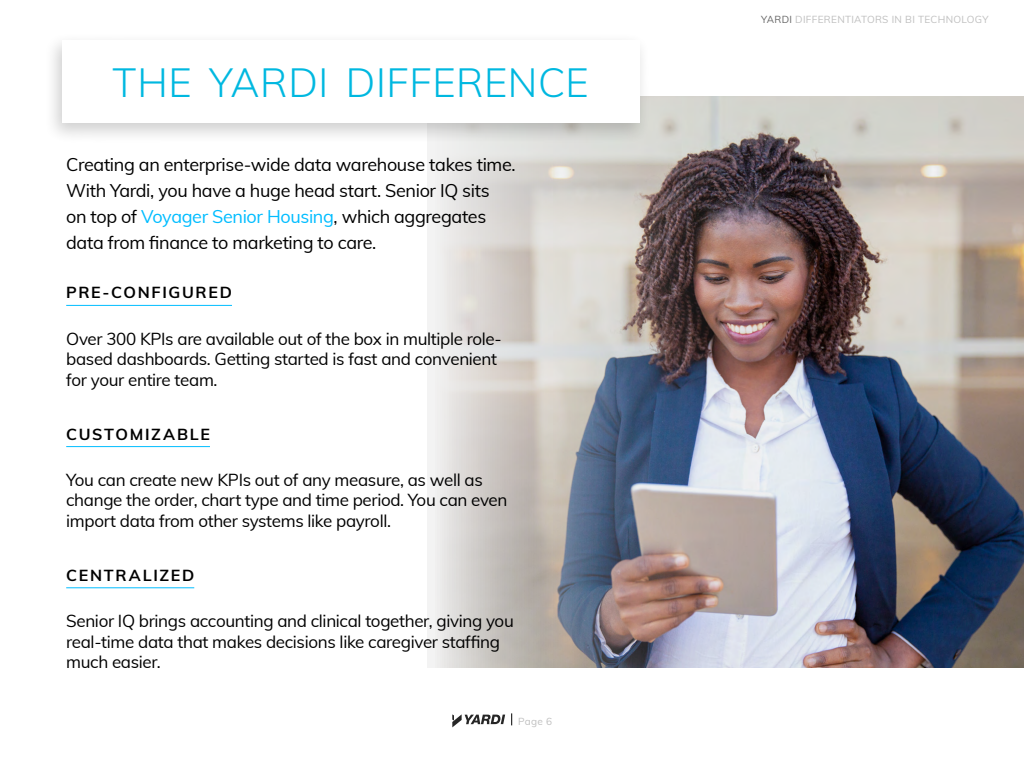
<style>
.page{position:relative;width:1024px;height:768px;background:#fff}
.page>*{position:absolute;margin:0;border:0;box-sizing:border-box;transform-origin:0 0}
.t1{font:300 39.9px "Muli";letter-spacing:.015em;color:#00b8e0}
.t2{font:18px/26px "Muli";letter-spacing:-.02em;color:#000}
.t3{font:17px/20.4px "Muli";letter-spacing:-.02em;color:#000}
.t4{font:700 16px "Muli";letter-spacing:.105em;color:#000}
.t5{font:10px "Muli";letter-spacing:.03em;color:#bfbfbf}
.s1{color:#00bdff}
.s2{color:#666}
</style>
<div class="page">
<svg style="left:452px;top:714px;width:53px;height:13px"></svg>
<svg style="left:511px;top:713px;width:1px;height:12px"></svg>
<hr style="left:66px;top:305px;width:166px;height:1px;background:#00bdff">
<hr style="left:66px;top:446px;width:144px;height:1px;background:#00bdff">
<hr style="left:66px;top:587px;width:128px;height:1px;background:#00bdff">
<img style="left:427px;top:96px;width:597px;height:572px">
<div style="left:43px;top:32px;width:607px;height:112px;background:#000;opacity:.19"></div>
<div style="left:62px;top:40px;width:578px;height:83px;background:#fff"></div>
<h1 class="t1" style="left:112px;top:54px;width:478px">THE YARDI DIFFERENCE</h1>
<p class="t2" style="left:66px;top:151px;width:451px">Creating an enterprise-wide data warehouse takes time.<br>With Yardi, you have a huge head start. Senior IQ sits<br>on top of <span class="s1">Voyager Senior Housing</span>, which aggregates data from finance to marketing to care.</p>
<p class="t4" style="left:66px;top:281px;width:167px">PRE-CONFIGURED</p>
<p class="t3" style="left:66px;top:328px;width:437px">Over 300 KPIs are available out of the box in multiple role&shy;based dashboards. Getting started is fast and convenient for your entire team.</p>
<p class="t4" style="left:66px;top:422px;width:145px">CUSTOMIZABLE</p>
<p class="t3" style="left:66px;top:469px;width:443px">You can create new KPIs out of any measure, as well as change the order, chart type and time period. You can even import data from other systems like payroll.</p>
<p class="t4" style="left:66px;top:563px;width:130px">CENTRALIZED</p>
<p class="t3" style="left:66px;top:610px;width:449px">Senior IQ brings accounting and clinical together, giving you real-time data that makes decisions like caregiver staffing much easier.</p>
<p class="t5" style="left:518px;top:714px;width:35px">Page 6</p>
<p class="t5" style="left:761px;top:12px;width:229px"><span class="s2">YARDI</span> DIFFERENTIATORS IN BI TECHNOLOGY</p>
</div>
